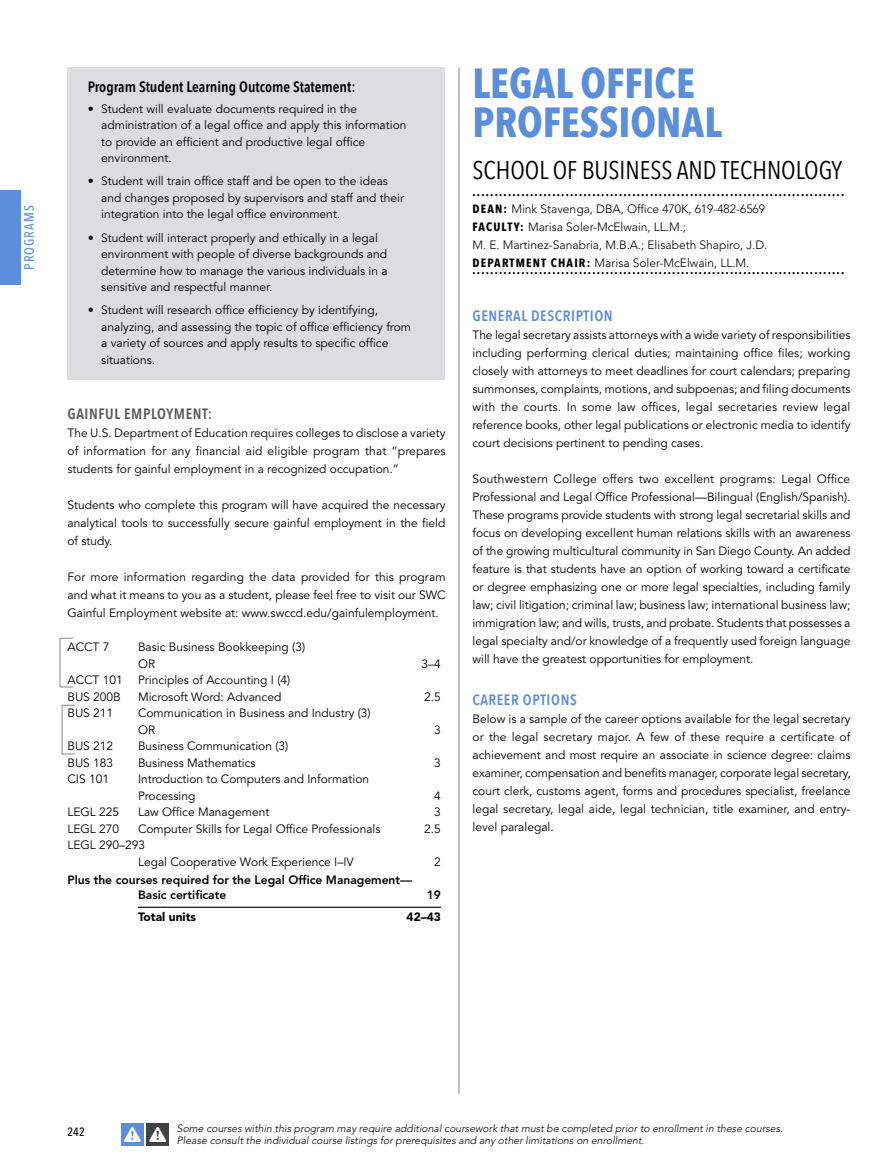
<style>
.page{position:relative;width:891px;height:1175px;background:#fff}
.page>*{position:absolute;margin:0;border:0;box-sizing:border-box;transform-origin:0 0}
.t1{font:700 42px/39px "Avenir Next Condensed";color:#5b8edc}
.t2{font:25.5px "Avenir Next Condensed";color:#000}
.t3{font:600 15px "Avenir Next Condensed";color:#000}
.t4{font:600 15px "Avenir Next Condensed";letter-spacing:.04em;color:#5b8edc}
.t5{font:600 15px "Avenir Next Condensed";letter-spacing:.04em;color:#58595b}
.t6{font:500 13.5px "Avenir Next Condensed";letter-spacing:.075em;color:#5b8edc}
.t7{font:12px/18px "Avenir";color:#000}
.t8{font:300 12px/18px "Avenir";color:#000}
.t9{font:700 12px "Avenir Next Condensed";color:#000}
.t10{font:800 12px/15px "Avenir";color:#000}
.t11{font:900 12px "Avenir";color:#000}
.t12{font:500 12px "Avenir Next Condensed";color:#000}
.t13{font:italic 300 10.5px/12.6px "Avenir";color:#000}
.s1{font-family:"Avenir Next Condensed";font-weight:700}
</style>
<div class="page">
<hr style="left:458px;top:68px;width:2px;height:1026px;background:#939598">
<div style="left:0;top:190px;width:20px;height:95px;background:#5b8edc"></div>
<div style="left:122px;top:1123px;width:22px;height:22px;background:#5b8edc"></div>
<div style="left:147px;top:1123px;width:22px;height:22px;background:#414042"></div>
<div style="left:68px;top:68px;width:378px;height:33px;background:#dcddde"></div>
<div style="left:68px;top:97px;width:378px;height:81px;background:#dcddde"></div>
<div style="left:68px;top:169px;width:378px;height:66px;background:#dcddde"></div>
<div style="left:68px;top:226px;width:378px;height:81px;background:#dcddde"></div>
<div style="left:68px;top:298px;width:378px;height:82px;background:#dcddde"></div>
<hr style="left:138px;top:906px;width:303px;height:1px;background:#000">
<div style="left:59px;top:637px;width:14px;height:50px;border:1px solid #939598"></div>
<div style="left:62px;top:704px;width:14px;height:50px;border:1px solid #939598"></div>
<p class="t6" style="left:21px;top:270px;width:66px;rotate:-90deg">PROGRAMS</p>
<p class="t3" style="left:88px;top:73px;width:269px">Program Student Learning Outcome Statement:</p>
<p class="t7" style="left:101px;top:100px;width:307px;line-height:16.5px;text-indent:-14px">• Student will evaluate documents required in the administration of a legal office and apply this information to provide an efficient and productive legal office environment.</p>
<p class="t7" style="left:101px;top:173px;width:304px;line-height:16.5px;text-indent:-14px">• Student will train office staff and be open to the ideas and changes proposed by supervisors and staff and their integration into the legal office environment.</p>
<p class="t7" style="left:101px;top:229px;width:288px;line-height:16.5px;text-indent:-14px">• Student will interact properly and ethically in a legal environment with people of diverse backgrounds and determine how to manage the various individuals in a sensitive and respectful manner.</p>
<p class="t7" style="left:101px;top:302px;width:311px;line-height:16.5px;text-indent:-14px">• Student will research office efficiency by identifying, analyzing, and assessing the topic of office efficiency from a variety of sources and apply results to specific office situations.</p>
<p class="t5" style="left:68px;top:400px;width:146px">GAINFUL EMPLOYMENT:</p>
<p class="t7" style="left:68px;top:424px;width:380px;text-align:justify">The U.S. Department of Education requires colleges to disclose a variety of information for any financial aid eligible program that “prepares students for gainful employment in a recognized occupation.”</p>
<p class="t7" style="left:68px;top:496px;width:380px;text-align:justify">Students who complete this program will have acquired the necessary analytical tools to successfully secure gainful employment in the field of study.</p>
<p class="t7" style="left:68px;top:568px;width:380px;text-align:justify">For more information regarding the data provided for this program and what it means to you as a student, please feel free to visit our SWC Gainful Employment website at: www.swccd.edu/gainfulemployment.</p>
<p class="t7" style="left:68px;top:638px;width:44px">ACCT 7</p>
<p class="t7" style="left:138px;top:639px;width:169px;line-height:16.5px">Basic Business Bookkeeping (3)<br>OR</p>
<p class="t7" style="left:422px;top:655px;width:21px">3–4</p>
<p class="t7" style="left:68px;top:671px;width:57px">ACCT 101</p>
<p class="t7" style="left:138px;top:671px;width:154px">Principles of Accounting I (4)</p>
<p class="t7" style="left:68px;top:688px;width:55px">BUS 200B</p>
<p class="t7" style="left:138px;top:688px;width:145px">Microsoft Word: Advanced</p>
<p class="t7" style="left:424px;top:688px;width:18px">2.5</p>
<p class="t7" style="left:68px;top:704px;width:47px">BUS 211</p>
<p class="t7" style="left:138px;top:705px;width:234px;line-height:16.5px">Communication in Business and Industry (3)<br>OR</p>
<p class="t7" style="left:434px;top:721px;width:8px">3</p>
<p class="t7" style="left:68px;top:737px;width:47px">BUS 212</p>
<p class="t7" style="left:138px;top:737px;width:152px">Business Communication (3)</p>
<p class="t7" style="left:68px;top:754px;width:47px">BUS 183</p>
<p class="t7" style="left:138px;top:754px;width:119px">Business Mathematics</p>
<p class="t7" style="left:434px;top:754px;width:8px">3</p>
<p class="t7" style="left:68px;top:770px;width:43px">CIS 101</p>
<p class="t7" style="left:138px;top:771px;width:233px;line-height:16.5px">Introduction to Computers and Information<br>Processing</p>
<p class="t7" style="left:434px;top:787px;width:8px">4</p>
<p class="t7" style="left:68px;top:803px;width:53px">LEGL 225</p>
<p class="t7" style="left:138px;top:803px;width:133px">Law Office Management</p>
<p class="t7" style="left:434px;top:803px;width:8px">3</p>
<p class="t7" style="left:68px;top:820px;width:53px">LEGL 270</p>
<p class="t7" style="left:138px;top:820px;width:244px">Computer Skills for Legal Office Professionals</p>
<p class="t7" style="left:424px;top:820px;width:18px">2.5</p>
<p class="t7" style="left:138px;top:837px;width:217px;line-height:16.5px;text-indent:-70px">LEGL 290–293<br>Legal Cooperative Work Experience I–IV</p>
<p class="t7" style="left:434px;top:853px;width:8px">2</p>
<p class="t10" style="left:138px;top:872px;width:275px;text-indent:-71px">Plus the courses required for the Legal Office Management—<br>Basic certificate</p>
<p class="t10" style="left:427px;top:887px;width:16px">19</p>
<p class="t11" style="left:138px;top:910px;width:60px">Total units</p>
<p class="t11" style="left:407px;top:910px;width:36px">42–43</p>
<h1 class="t1" style="left:472px;top:64px;width:251px">LEGAL OFFICE<br>PROFESSIONAL</h1>
<h2 class="t2" style="left:472px;top:148px;width:371px">SCHOOL OF BUSINESS AND TECHNOLOGY</h2>
<p class="t9" style="left:472px;top:184px;width:373px">....................................................................................</p>
<p class="t8" style="left:472px;top:199px;width:296px"><span class="s1">DEAN:</span> Mink Stavenga, DBA, Office 470K, 619-482-6569<br><span class="s1">FACULTY:</span> Marisa Soler-McElwain, LL.M.;<br>M. E. Martinez-Sanabria, M.B.A.; Elisabeth Shapiro, J.D.<br><span class="s1">DEPARTMENT CHAIR:</span> Marisa Soler-McElwain, LL.M.</p>
<p class="t9" style="left:472px;top:262px;width:373px">....................................................................................</p>
<p class="t4" style="left:472px;top:302px;width:142px">GENERAL DESCRIPTION</p>
<p class="t7" style="left:472px;top:326px;width:380px;text-align:justify">The legal secretary assists attorneys with a wide variety of responsibilities including performing clerical duties; maintaining office files; working closely with attorneys to meet deadlines for court calendars; preparing summonses, complaints, motions, and subpoenas; and filing documents with the courts. In some law offices, legal secretaries review legal reference books, other legal publications or electronic media to identify court decisions pertinent to pending cases.</p>
<p class="t7" style="left:472px;top:470px;width:380px;text-align:justify">Southwestern College offers two excellent programs: Legal Office Professional and Legal Office Professional—Bilingual (English/Spanish).<br>These programs provide students with strong legal secretarial skills and focus on developing excellent human relations skills with an awareness of the growing multicultural community in San Diego County. An added feature is that students have an option of working toward a certificate or degree emphasizing one or more legal specialties, including family law; civil litigation; criminal law; business law; international business law; immigration law; and wills, trusts, and probate. Students that possesses a legal specialty and/or knowledge of a frequently used foreign language will have the greatest opportunities for employment.</p>
<p class="t4" style="left:472px;top:686px;width:106px">CAREER OPTIONS</p>
<p class="t7" style="left:472px;top:710px;width:380px;text-align:justify">Below is a sample of the career options available for the legal secretary or the legal secretary major. A few of these require a certificate of achievement and most require an associate in science degree: claims examiner, compensation and benefits manager, corporate legal secretary, court clerk, customs agent, forms and procedures specialist, freelance legal secretary, legal aide, legal technician, title examiner, and entry&shy;level paralegal.</p>
<p class="t12" style="left:68px;top:1124px;width:19px">242</p>
<p class="t13" style="left:177px;top:1121px;width:608px">Some courses within this program may require additional coursework that must be completed prior to enrollment in these courses.<br>Please consult the individual course listings for prerequisites and any other limitations on enrollment.</p>
</div>
